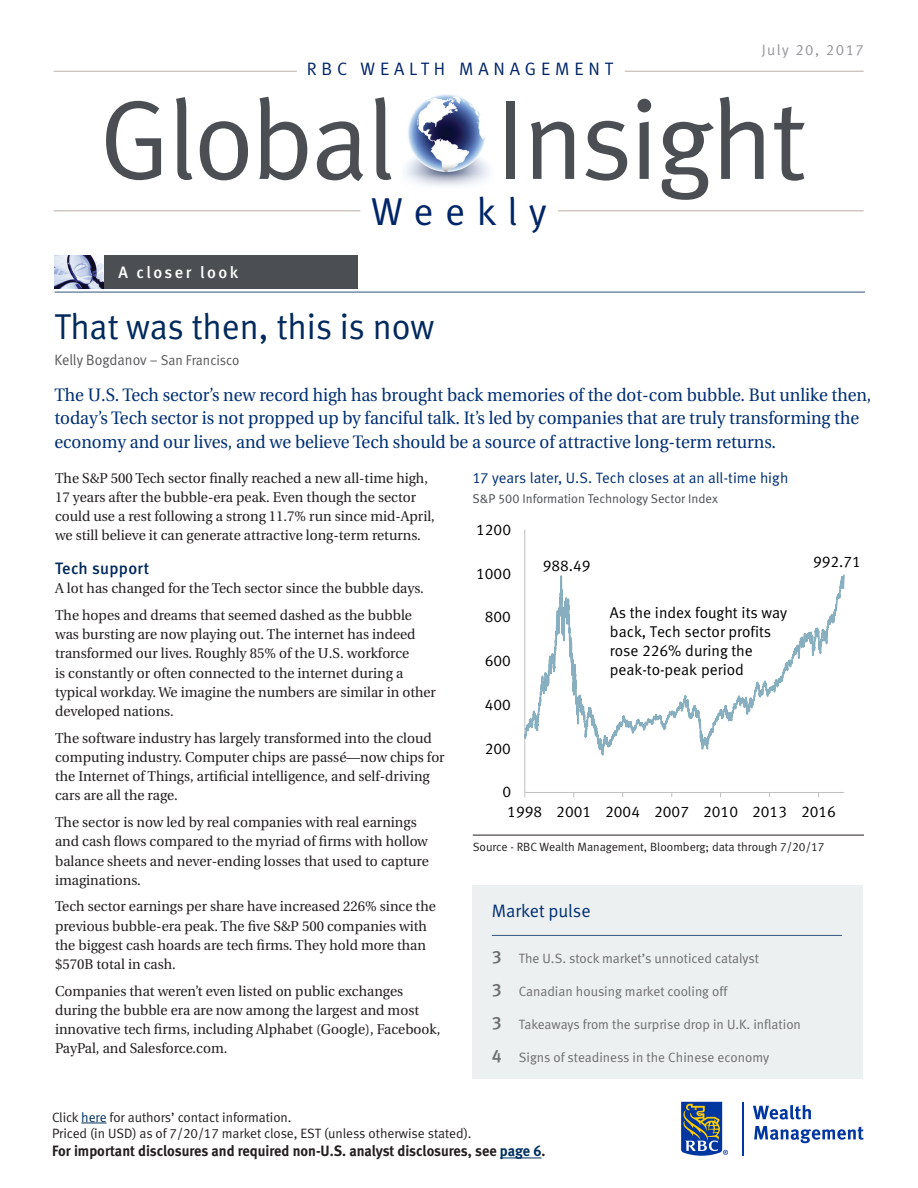
<style>
.page{position:relative;width:918px;height:1188px;background:#fff}
.page>*{position:absolute;margin:0;border:0;box-sizing:border-box;transform-origin:0 0}
.t1{font:112.5px "Meta Normal LF";letter-spacing:-.025em;color:#4b4f54}
.t2{font:39px "Meta Normal LF";letter-spacing:.3em;color:#002567}
.Title_-_Pg_1{font:36px "Meta Normal LF";color:#00295c}
.Intro_Para_-_Pg_1{font:18px/23.2px "Utopia";letter-spacing:-.005em;color:#002f73;scale:.95 1}
.t3{font:18px "Meta Normal LF";letter-spacing:.27em;color:#002567}
.t4{font:18px "Meta Normal LF";letter-spacing:-.005em;color:#002f73}
.Text_Headlines{font:16.5px "Meta Medium LF";letter-spacing:.02em;color:#00295c}
.Bar_Heading_text{font:16.5px "Meta Medium LF";letter-spacing:.15em;color:#fff}
.t5{font:15.6px/18.8px "Meta Normal LF";color:#000}
.t6{font:15px "Meta Bold LF";color:#231f20;scale:.96 1}
.Graph_Diagram_Header{font:15px "Meta Normal LF";color:#002f73}
.Author_text{font:15px "Meta Normal LF";color:#57585a;scale:.95 1}
.t7{font:15px "Meta Normal LF";letter-spacing:.1em;color:#4b4f54}
.Body_Copy{font:14.25px/19.2px "Utopia";color:#231f20}
.TOC_text_-_Pg_1{font:13.5px "Meta Normal LF";color:#6c6d70}
.t8{font:13.5px/16.2px "Meta Normal LF";letter-spacing:-.005em;color:#231f20}
.Graph_Diagram_Subhea{font:12.75px "Meta Normal LF";color:#4a4f55}
.Disclosure_Source_w{font:12px "Meta Normal LF";color:#231f20}
.s1{font-size:14.25px}
.s2{font-family:"Meta Medium LF";font-size:18px}
.s3{color:#003160}
</style>
<div class="page">
<svg style="left:81px;top:1123px;width:26px;height:1px"></svg>
<hr style="left:500px;top:1158px;width:42px;height:1px;background:#003160">
<hr style="left:55px;top:292px;width:810px;height:1px;background:#325481">
<div style="left:55px;top:256px;width:303px;height:33px;background:#4b4f54"></div>
<img style="left:55px;top:256px;width:49px;height:33px">
<svg style="left:681px;top:1102px;width:47px;height:54px;background:#5c769a"></svg>
<hr style="left:743px;top:1102px;width:1px;height:54px;background:#0036a0">
<svg style="left:753px;top:1105px;width:58px;height:15px"></svg>
<svg style="left:754px;top:1126px;width:110px;height:17px"></svg>
<hr style="left:54px;top:210px;width:306px;height:1px;background:#b8ada6">
<hr style="left:558px;top:210px;width:306px;height:1px;background:#b8ada6">
<img style="left:404px;top:94px;width:85px;height:92px">
<hr style="left:54px;top:71px;width:243px;height:1px;background:#b8ada6">
<hr style="left:625px;top:71px;width:239px;height:1px;background:#b8ada6">
<div style="left:472px;top:885px;width:391px;height:194px;background:#edf0f1"></div>
<hr style="left:492px;top:935px;width:350px;height:1px;background:#325481">
<hr style="left:473px;top:835px;width:391px;height:1px;background:#231f20">
<svg style="left:524px;top:529px;width:321px;height:307px"></svg>
<p class="t7" style="left:762px;top:41px;width:104px">July 20, 2017</p>
<p class="t3" style="left:307px;top:59px;width:308px">RBC WEALTH MANAGEMENT</p>
<p class="t1" style="left:99px;top:75px;width:709px">Global Insight</p>
<p class="t2" style="left:371px;top:189px;width:177px">Weekly</p>
<p class="Bar_Heading_text" style="left:118px;top:262px;width:121px">A closer look</p>
<p class="Title_-_Pg_1" style="left:55px;top:305px;width:381px">That was then, this is now</p>
<p class="Author_text" style="left:55px;top:351px;width:196px">Kelly Bogdanov <span class="s1">– San Francisco</span></p>
<p class="Intro_Para_-_Pg_1" style="left:54px;top:384px;width:862px">The U.S. Tech sector’s new record high has brought back memories of the dot-com bubble. But unlike then, today’s Tech sector is not propped up by fanciful talk. It’s led by companies that are truly transforming the economy and our lives, and we believe Tech should be a source of attractive long-term returns.</p>
<p class="Body_Copy" style="left:55px;top:468px;width:381px">The S&amp;P 500 Tech sector finally reached a new all-time high, 17 years after the bubble-era peak. Even though the sector could use a rest following a strong 11.7% run since mid-April, we still believe it can generate attractive long-term returns.</p>
<p class="Text_Headlines" style="left:55px;top:559px;width:96px">Tech support</p>
<p class="Body_Copy" style="left:55px;top:579px;width:370px">A lot has changed for the Tech sector since the bubble days.</p>
<p class="Body_Copy" style="left:55px;top:606px;width:382px">The hopes and dreams that seemed dashed as the bubble was bursting are now playing out. The internet has indeed transformed our lives. Roughly 85% of the U.S. workforce<br>is constantly or often connected to the internet during a typical workday. We imagine the numbers are similar in other developed nations.</p>
<p class="Body_Copy" style="left:55px;top:729px;width:391px">The software industry has largely transformed into the cloud computing industry. Computer chips are passé—now chips for the Internet of Things, artificial intelligence, and self-driving cars are all the rage.</p>
<p class="Body_Copy" style="left:55px;top:813px;width:375px">The sector is now led by real companies with real earnings and cash flows compared to the myriad of firms with hollow balance sheets and never-ending losses that used to capture imaginations.</p>
<p class="Body_Copy" style="left:55px;top:897px;width:382px">Tech sector earnings per share have increased 226% since the previous bubble-era peak. The five S&amp;P 500 companies with the biggest cash hoards are tech firms. They hold more than $570B total in cash.</p>
<p class="Body_Copy" style="left:55px;top:982px;width:387px">Companies that weren’t even listed on public exchanges during the bubble era are now among the largest and most innovative tech firms, including Alphabet (Google), Facebook, PayPal, and Salesforce.com.</p>
<p class="Graph_Diagram_Header" style="left:472px;top:469px;width:317px">17 years later, U.S. Tech closes at an all-time high</p>
<p class="Graph_Diagram_Subhea" style="left:472px;top:491px;width:247px">S&amp;P 500 Information Technology Sector Index</p>
<p class="t5" style="left:476px;top:520px;width:36px">1200</p>
<p class="t5" style="left:476px;top:564px;width:36px">1000</p>
<p class="t5" style="left:485px;top:607px;width:28px">800</p>
<p class="t5" style="left:485px;top:651px;width:28px">600</p>
<p class="t5" style="left:485px;top:695px;width:28px">400</p>
<p class="t5" style="left:485px;top:739px;width:28px">200</p>
<p class="t5" style="left:502px;top:783px;width:10px">0</p>
<p class="t5" style="left:543px;top:556px;width:49px">988.49</p>
<p class="t5" style="left:813px;top:552px;width:49px">992.71</p>
<p class="t5" style="left:610px;top:603px;width:179px">As the index fought its way back, Tech sector profits rose 226% during the peak-to-peak period</p>
<p class="t5" style="left:507px;top:802px;width:330px">1998 2001 2004 2007 2010 2013 2016</p>
<p class="Disclosure_Source_w" style="left:473px;top:840px;width:353px">Source - RBC Wealth Management, Bloomberg; data through 7/20/17</p>
<p class="t4" style="left:492px;top:901px;width:100px">Market pulse</p>
<p class="TOC_text_-_Pg_1" style="left:492px;top:950px;width:269px"><span class="s2">3</span> The U.S. stock market’s unnoticed catalyst</p>
<p class="TOC_text_-_Pg_1" style="left:492px;top:983px;width:237px"><span class="s2">3</span> Canadian housing market cooling off</p>
<p class="TOC_text_-_Pg_1" style="left:492px;top:1016px;width:311px"><span class="s2">3</span> Takeaways from the surprise drop in U.K. inflation</p>
<p class="TOC_text_-_Pg_1" style="left:492px;top:1049px;width:279px"><span class="s2">4</span> Signs of steadiness in the Chinese economy</p>
<p class="t8" style="left:52px;top:1109px;width:421px">Click <span class="s3">here</span> for authors’ contact information.<br>Priced (in USD) as of 7/20/17 market close, EST (unless otherwise stated).</p>
<p class="t6" style="left:52px;top:1142px;width:516px">For important disclosures and required non-U.S. analyst disclosures, see <span class="s3">page 6</span>.</p>
</div>
